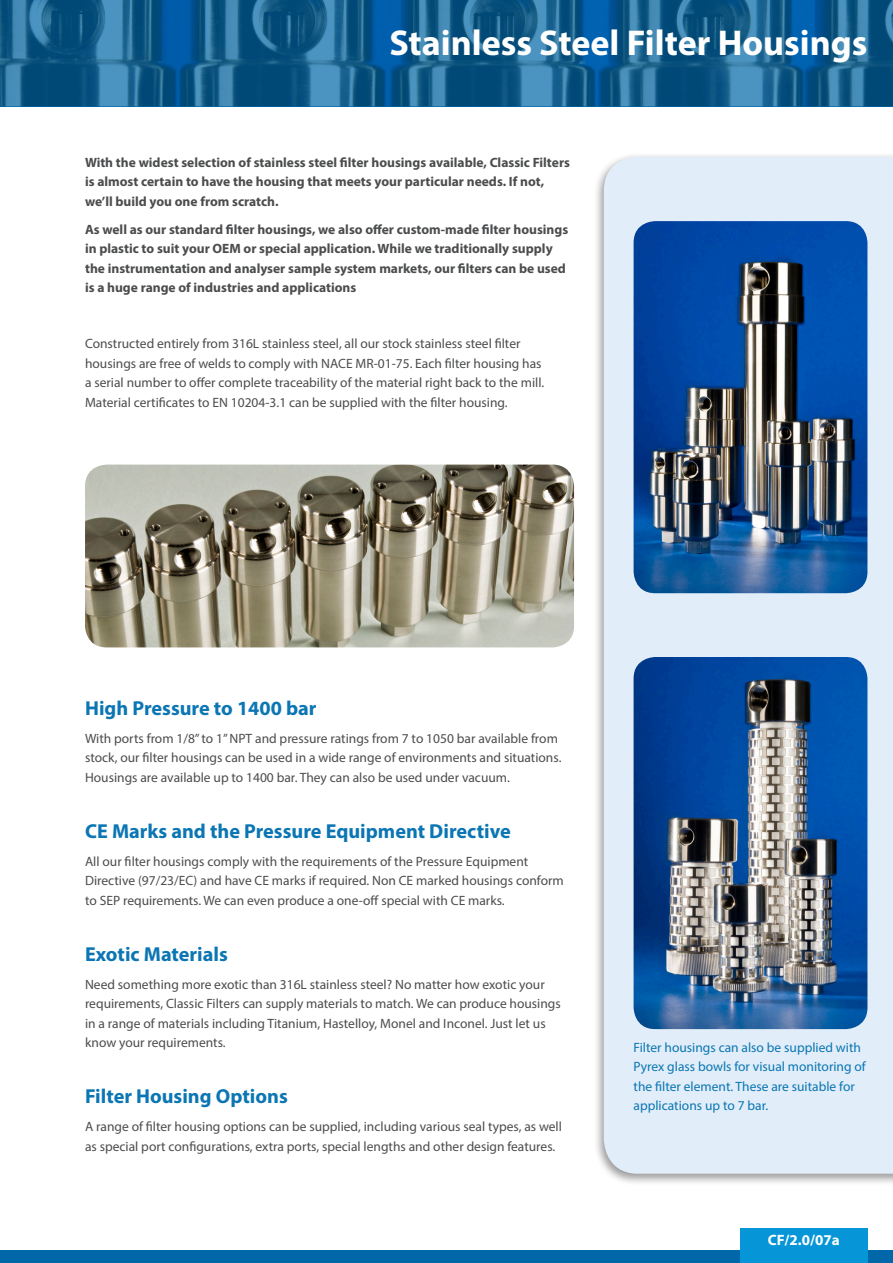
<style>
.page{position:relative;width:893px;height:1263px;background:#fff}
.page>*{position:absolute;margin:0;border:0;box-sizing:border-box;transform-origin:0 0}
.t1{font:700 36px "Myriad Pro";color:#fff}
.t2{font:700 20.25px "Myriad Pro";color:#0b76b3}
.t3{font:700 15px "Myriad Pro";color:#fff}
.t4{font:13.5px/19.5px "Myriad Pro";color:#4b4c4d}
.t5{font:700 13.5px/19.5px "Myriad Pro";color:#4b4c4d}
.t6{font:13.5px/19.5px "Myriad Pro";color:#0b76b3}
</style>
<div class="page">
<div style="left:0;top:1250px;width:893px;height:13px;background:#0068a9"></div>
<div style="left:740px;top:1228px;width:127px;height:35px;background:#0696d7"></div>
<div style="left:593px;top:152px;width:300px;height:1034px;background:#231f20;opacity:.45"></div>
<div style="left:604px;top:157px;width:289px;height:1017px;background:#e1edf8"></div>
<img style="left:0;top:0;width:893px;height:106px">
<img style="left:634px;top:657px;width:233px;height:372px">
<img style="left:634px;top:221px;width:233px;height:372px">
<img style="left:85px;top:465px;width:489px;height:182px">
<h1 class="t1" style="left:389px;top:20px;width:480px">Stainless Steel Filter Housings</h1>
<p class="t5" style="left:85px;top:152px;width:486px">With the widest selection of stainless steel filter housings available, Classic Filters is almost certain to have the housing that meets your particular needs. If not, we’ll build you one from scratch.</p>
<p class="t5" style="left:85px;top:219px;width:485px">As well as our standard filter housings, we also offer custom-made filter housings in plastic to suit your OEM or special application. While we traditionally supply the instrumentation and analyser sample system markets, our filters can be used is a huge range of industries and applications</p>
<p class="t4" style="left:85px;top:334px;width:461px">Constructed entirely from 316L stainless steel, all our stock stainless steel filter housings are free of welds to comply with NACE MR-01-75. Each filter housing has a serial number to offer complete traceability of the material right back to the mill.<br>Material certificates to EN 10204-3.1 can be supplied with the filter housing.</p>
<h2 class="t2" style="left:85px;top:695px;width:233px">High Pressure to 1400 bar</h2>
<p class="t4" style="left:85px;top:728px;width:478px">With ports from 1/8” to 1” NPT and pressure ratings from 7 to 1050 bar available from stock, our filter housings can be used in a wide range of environments and situations.<br>Housings are available up to 1400 bar. They can also be used under vacuum.</p>
<h2 class="t2" style="left:85px;top:818px;width:427px">CE Marks and the Pressure Equipment Directive</h2>
<p class="t4" style="left:85px;top:851px;width:480px">All our filter housings comply with the requirements of the Pressure Equipment<br>Directive (97/23/EC) and have CE marks if required. Non CE marked housings conform to SEP requirements. We can even produce a one-off special with CE marks.</p>
<h2 class="t2" style="left:85px;top:941px;width:144px">Exotic Materials</h2>
<p class="t4" style="left:85px;top:974px;width:477px">Need something more exotic than 316L stainless steel? No matter how exotic your requirements, Classic Filters can supply materials to match. We can produce housings in a range of materials including Titanium, Hastelloy, Monel and Inconel. Just let us know your requirements.</p>
<h2 class="t2" style="left:85px;top:1083px;width:204px">Filter Housing Options</h2>
<p class="t4" style="left:85px;top:1117px;width:478px">A range of filter housing options can be supplied, including various seal types, as well as special port configurations, extra ports, special lengths and other design features.</p>
<p class="t6" style="left:634px;top:1037px;width:234px">Filter housings can also be supplied with Pyrex glass bowls for visual monitoring of the filter element. These are suitable for applications up to 7 bar.</p>
<p class="t3" style="left:768px;top:1230px;width:73px">CF/2.0/07a</p>
</div>
